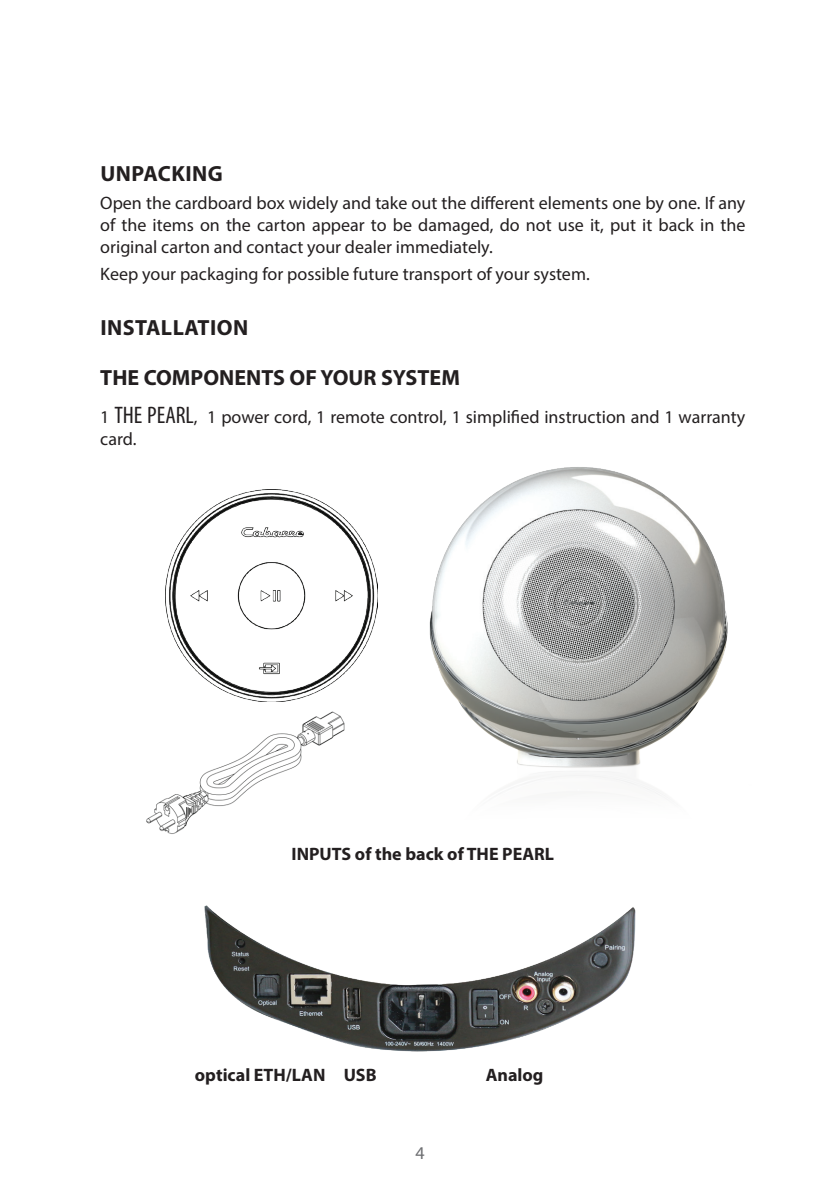
<style>
.page{position:relative;width:840px;height:1191px;background:#fff}
.page>*{position:absolute;margin:0;border:0;box-sizing:border-box;transform-origin:0 0}
.t1{font:700 22px "Myriad Pro";color:#231f20}
.t2{font:700 22px "Myriad Pro";letter-spacing:.02em;color:#231f20}
.t3{font:18px/22px "Myriad Pro";color:#231f20;text-align:justify}
.t4{font:700 18px "Myriad Pro";color:#231f20}
.t5{font:18px "Myriad Pro";color:#6c6d70}
.s1{font-stretch:condensed;font-size:24px}
</style>
<div class="page">
<img style="left:166px;top:490px;width:211px;height:211px">
<img style="left:146px;top:711px;width:199px;height:123px">
<img style="left:204px;top:905px;width:432px;height:147px">
<img style="left:429px;top:467px;width:299px;height:328px">
<p class="t2" style="left:100px;top:159px;width:124px">UNPACKING</p>
<p class="t3" style="left:100px;top:191px;width:646px">Open the cardboard box widely and take out the different elements one by one. If any of the items on the carton appear to be damaged, do not use it, put it back in the original carton and contact your dealer immediately.</p>
<p class="t3" style="left:100px;top:263px;width:490px">Keep your packaging for possible future transport of your system.</p>
<p class="t1" style="left:100px;top:313px;width:21px">Insta</p>
<p class="t1" style="left:161px;top:313px;width:37px">llation</p>
<p class="t1" style="left:100px;top:363px;width:361px">THE COMPONENTS OF YOUR SYSTEM</p>
<p class="t3" style="left:100px;top:405px;width:646px">1 <span class="s1">THE PEARL</span>, 1 power cord, 1 remote control, 1 simplified instruction and 1 warranty card.</p>
<p class="t4" style="left:291px;top:842px;width:262px">INPUTS of the back of THE PEARL</p>
<p class="t4" style="left:195px;top:1063px;width:183px">optical ETH/LAN USB</p>
<p class="t4" style="left:485px;top:1063px;width:59px">Analog</p>
<p class="t5" style="left:415px;top:1142px;width:11px">4</p>
</div>
